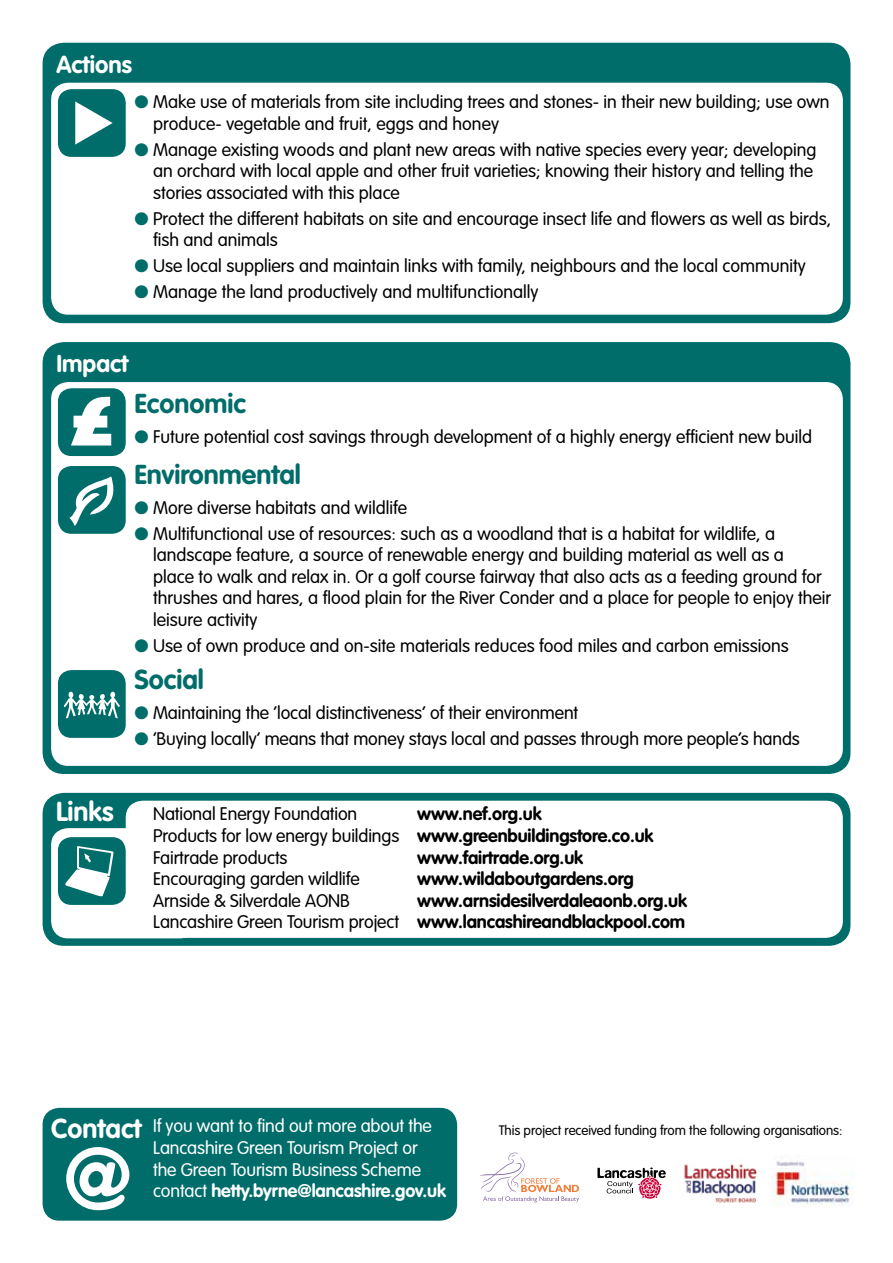
<style>
.page{position:relative;width:893px;height:1263px;background:#fff}
.page>*{position:absolute;margin:0;border:0;box-sizing:border-box;transform-origin:0 0}
.t1{font:700 85.8px "VAG Rounded";color:#fff}
.t2{font:700 27px "VAG Rounded";color:#006d6a}
.t3{font:700 27px "VAG Rounded";color:#fff}
.t4{font:700 24px "VAG Rounded";color:#fff}
.t5{font:300 18px/21.6px "VAG Rounded";color:#000}
.t6{font:700 18px/21.6px "VAG Rounded";letter-spacing:-.005em;color:#000;text-align:right}
.t7{font:300 18px/21.6px "VAG Rounded";letter-spacing:-.005em;color:#fff}
.t8{font:700 18px "VAG Rounded";letter-spacing:-.005em;color:#fff}
.t9{font:300 13.5px "VAG Rounded";letter-spacing:-.005em;color:#000}
.s1{color:#006d6a}
.s2{font-weight:700}
.s3{font-weight:300}
</style>
<div class="page">
<div style="left:43px;top:43px;width:807px;height:280px;background:#006d6a;border-radius:21px"></div>
<div style="left:51px;top:83px;width:792px;height:232px;background:#fff;border-radius:17px"></div>
<div style="left:43px;top:342px;width:807px;height:432px;background:#006d6a;border-radius:21px"></div>
<div style="left:51px;top:382px;width:792px;height:384px;background:#fff;border-radius:17px"></div>
<div style="left:43px;top:793px;width:807px;height:153px;background:#006d6a;border-radius:21px"></div>
<div style="left:43px;top:1108px;width:414px;height:113px;background:#006d6a;border-radius:17px"></div>
<div style="left:58px;top:89px;width:68px;height:68px;background:#006d6a;border-radius:14px"></div>
<svg style="left:75px;top:101px;width:38px;height:44px"></svg>
<img style="left:684px;top:1164px;width:73px;height:39px">
<svg style="left:480px;top:1152px;width:99px;height:50px"></svg>
<img style="left:771px;top:1156px;width:83px;height:51px">
<svg style="left:597px;top:1167px;width:69px;height:32px"></svg>
<div style="left:126px;top:801px;width:717px;height:137px;background:#fff;border-radius:17px"></div>
<div style="left:51px;top:828px;width:147px;height:110px;background:#fff;border-radius:17px"></div>
<div style="left:58px;top:388px;width:68px;height:68px;background:#006d6a;border-radius:14px"></div>
<svg style="left:71px;top:397px;width:40px;height:48px"></svg>
<div style="left:58px;top:466px;width:68px;height:68px;background:#006d6a;border-radius:14px"></div>
<svg style="left:69px;top:477px;width:45px;height:49px"></svg>
<div style="left:58px;top:670px;width:68px;height:68px;background:#006d6a;border-radius:14px"></div>
<svg style="left:64px;top:692px;width:56px;height:26px"></svg>
<div style="left:58px;top:837px;width:68px;height:68px;background:#006d6a;border-radius:14px"></div>
<svg style="left:65px;top:840px;width:61px;height:60px"></svg>
<h3 class="t4" style="left:56px;top:50px;width:77px">Actions</h3>
<p class="t5" style="left:153px;top:91px;width:678px;text-indent:-19px"><span class="s1">●</span> Make use of materials from site including trees and stones- in their new building; use own produce- vegetable and fruit, eggs and honey</p>
<p class="t5" style="left:153px;top:139px;width:665px;text-indent:-19px"><span class="s1">●</span> Manage existing woods and plant new areas with native species every year; developing an orchard with local apple and other fruit varieties; knowing their history and telling the stories associated with this place</p>
<p class="t5" style="left:153px;top:208px;width:680px;text-indent:-19px"><span class="s1">●</span> Protect the different habitats on site and encourage insect life and flowers as well as birds, fish and animals</p>
<p class="t5" style="left:134px;top:255px;width:673px"><span class="s1">●</span> Use local suppliers and maintain links with family, neighbours and the local community</p>
<p class="t5" style="left:134px;top:281px;width:406px"><span class="s1">●</span> Manage the land productively and multifunctionally</p>
<h3 class="t4" style="left:56px;top:349px;width:73px">Impact</h3>
<h2 class="t3" style="left:56px;top:795px;width:59px">Links</h2>
<h2 class="t2" style="left:134px;top:387px;width:113px">Economic</h2>
<p class="t5" style="left:134px;top:426px;width:679px"><span class="s1">●</span> Future potential cost savings through development of a highly energy efficient new build</p>
<h2 class="t2" style="left:134px;top:458px;width:168px">Environmental</h2>
<p class="t5" style="left:134px;top:497px;width:274px"><span class="s1">●</span> More diverse habitats and wildlife</p>
<p class="t5" style="left:153px;top:522px;width:680px;text-indent:-19px"><span class="s1">●</span> Multifunctional use of resources: such as a woodland that is a habitat for wildlife, a landscape feature, a source of renewable energy and building material as well as a<br>place to walk and relax in. Or a golf course fairway that also acts as a feeding ground for thrushes and hares, a flood plain for the River Conder and a place for people to enjoy their leisure activity</p>
<p class="t5" style="left:134px;top:635px;width:656px"><span class="s1">●</span> Use of own produce and on-site materials reduces food miles and carbon emissions</p>
<h2 class="t2" style="left:134px;top:663px;width:71px">Social</h2>
<p class="t5" style="left:134px;top:701px;width:445px"><span class="s1">●</span> Maintaining the ‘local distinctiveness’ of their environment</p>
<p class="t5" style="left:134px;top:727px;width:667px"><span class="s1">●</span> ‘Buying locally’ means that money stays local and passes through more people’s hands</p>
<p class="t5" style="left:153px;top:803px;width:206px">National Energy Foundation</p>
<p class="t5" style="left:153px;top:803px;width:502px;text-indent:264px"><span class="s2">www.nef.org.uk<br></span>Products for low energy buildings <span class="s2">www.greenbuildingstore.co.uk<br></span>Fairtrade products</p>
<p class="t6" style="left:417px;top:846px;width:168px">www.fairtrade.org.uk</p>
<p class="t5" style="left:153px;top:868px;width:208px">Encouraging garden wildlife</p>
<p class="t6" style="left:417px;top:868px;width:218px">www.wildaboutgardens.org</p>
<p class="t5" style="left:153px;top:890px;width:198px">Arnside &amp; Silverdale AONB</p>
<p class="t6" style="left:153px;top:889px;width:535px">www.arnsidesilverdaleaonb.org.uk<br><span class="s3">Lancashire Green Tourism project</span> www.lancashireandblackpool.com</p>
<h2 class="t3" style="left:51px;top:1112px;width:92px">Contact</h2>
<p class="t9" style="left:499px;top:1123px;width:345px">This project received funding from the following organisations:</p>
<p class="t7" style="left:153px;top:1115px;width:280px">If you want to find out more about the<br>Lancashire Green Tourism Project or the Green Tourism Business Scheme</p>
<h1 class="t1" style="left:63px;top:1128px;width:70px">@</h1>
<p class="t8" style="left:153px;top:1180px;width:294px"><span class="s3">contact</span> hetty.byrne@lancashire.gov.uk</p>
</div>
